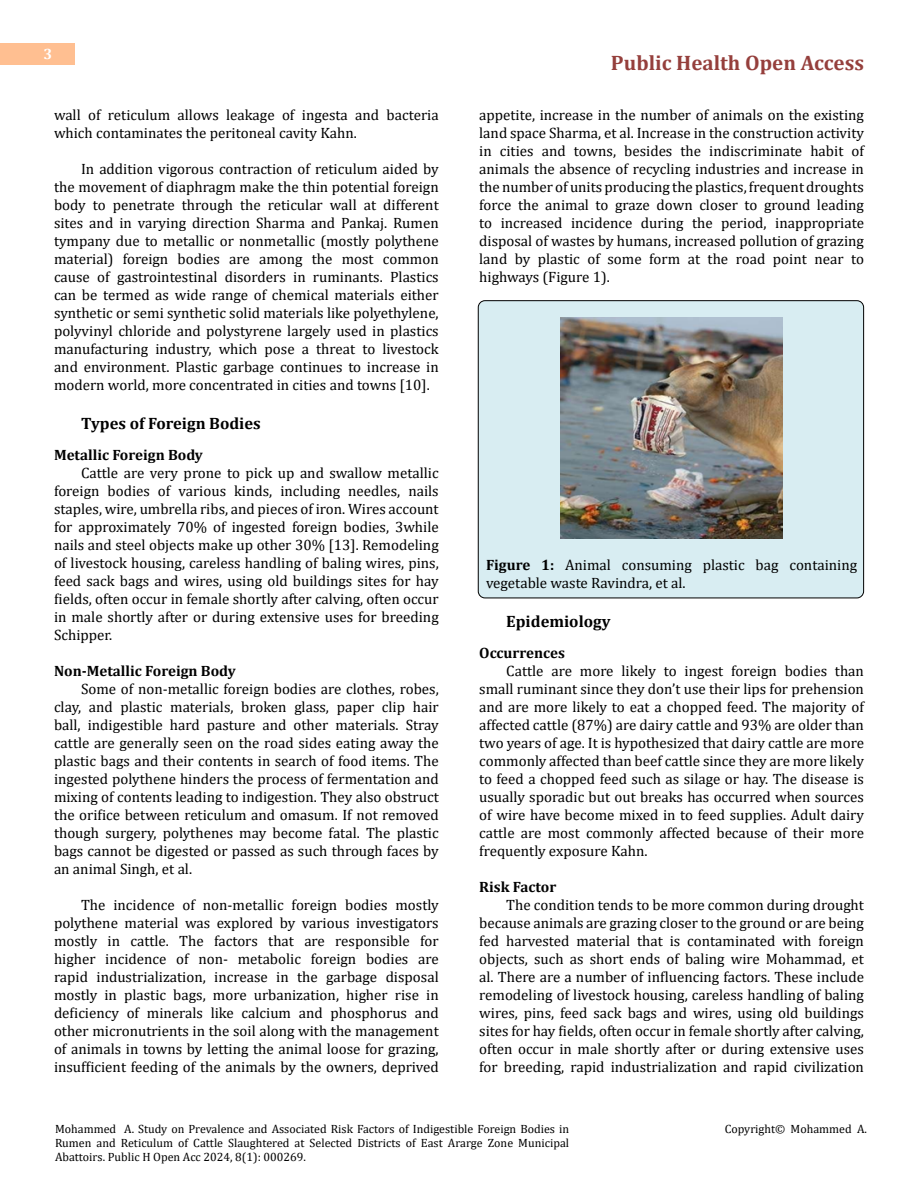
<style>
.page{position:relative;width:918px;height:1188px;background:#fff}
.page>*{position:absolute;margin:0;border:0;box-sizing:border-box;transform-origin:0 0}
.t1{font:700 21px "Cambria";color:#953f3c}
.t2{font:700 16.5px "Cambria";color:#000}
.t3{font:15px/18px "Cambria";color:#000;text-align:justify}
.t4{font:700 15px "Cambria";color:#000}
.t5{font:700 15px "Cambria";color:#fff}
.t6{font:12px/14.4px "Cambria";color:#000;text-align:justify}
.s1{font-weight:700}
</style>
<div class="page">
<div style="left:0;top:43px;width:75px;height:21px;background:#ffbf91"></div>
<div style="left:478px;top:301px;width:386px;height:297px;background:#d8edf2;border-radius:7px"></div>
<div style="left:478px;top:300px;width:386px;height:298px;border:1px solid #000;border-radius:7px"></div>
<img style="left:561px;top:318px;width:222px;height:221px">
<p class="t5" style="left:44px;top:44px;width:10px">3</p>
<p class="t3" style="left:54px;top:105px;width:386px">wall of reticulum allows leakage of ingesta and bacteria which contaminates the peritoneal cavity Kahn.</p>
<p class="t3" style="left:54px;top:159px;width:386px;text-indent:27px">In addition vigorous contraction of reticulum aided by the movement of diaphragm make the thin potential foreign body to penetrate through the reticular wall at different sites and in varying direction Sharma and Pankaj. Rumen tympany due to metallic or nonmetallic (mostly polythene material) foreign bodies are among the most common cause of gastrointestinal disorders in ruminants. Plastics can be termed as wide range of chemical materials either synthetic or semi synthetic solid materials like polyethylene, polyvinyl chloride and polystyrene largely used in plastics manufacturing industry, which pose a threat to livestock and environment. Plastic garbage continues to increase in modern world, more concentrated in cities and towns [10].</p>
<p class="t2" style="left:81px;top:411px;width:181px">Types of Foreign Bodies</p>
<p class="t4" style="left:54px;top:444px;width:150px">Metallic Foreign Body</p>
<p class="t3" style="left:54px;top:464px;width:386px;text-indent:27px">Cattle are very prone to pick up and swallow metallic foreign bodies of various kinds, including needles, nails staples, wire, umbrella ribs, and pieces of iron. Wires account for approximately 70% of ingested foreign bodies, 3while nails and steel objects make up other 30% [13]. Remodeling of livestock housing, careless handling of baling wires, pins, feed sack bags and wires, using old buildings sites for hay fields, often occur in female shortly after calving, often occur in male shortly after or during extensive uses for breeding Schipper.</p>
<p class="t4" style="left:54px;top:660px;width:183px">Non-Metallic Foreign Body</p>
<p class="t3" style="left:54px;top:680px;width:386px;text-indent:27px">Some of non-metallic foreign bodies are clothes, robes, clay, and plastic materials, broken glass, paper clip hair ball, indigestible hard pasture and other materials. Stray cattle are generally seen on the road sides eating away the plastic bags and their contents in search of food items. The ingested polythene hinders the process of fermentation and mixing of contents leading to indigestion. They also obstruct the orifice between reticulum and omasum. If not removed though surgery, polythenes may become fatal. The plastic bags cannot be digested or passed as such through faces by an animal Singh, et al.</p>
<p class="t3" style="left:54px;top:896px;width:386px;text-indent:27px">The incidence of non-metallic foreign bodies mostly polythene material was explored by various investigators mostly in cattle. The factors that are responsible for higher incidence of non- metabolic foreign bodies are rapid industrialization, increase in the garbage disposal mostly in plastic bags, more urbanization, higher rise in deficiency of minerals like calcium and phosphorus and other micronutrients in the soil along with the management of animals in towns by letting the animal loose for grazing, insufficient feeding of the animals by the owners, deprived</p>
<h1 class="t1" style="left:611px;top:48px;width:255px">Public Health Open Access</h1>
<p class="t3" style="left:479px;top:105px;width:386px">appetite, increase in the number of animals on the existing land space Sharma, et al. Increase in the construction activity in cities and towns, besides the indiscriminate habit of animals the absence of recycling industries and increase in the number of units producing the plastics, frequent droughts force the animal to graze down closer to ground leading to increased incidence during the period, inappropriate disposal of wastes by humans, increased pollution of grazing land by plastic of some form at the road point near to highways (Figure 1).</p>
<p class="t3" style="left:486px;top:555px;width:373px"><span class="s1">Figure 1:</span> Animal consuming plastic bag containing vegetable waste Ravindra, et al.</p>
<p class="t2" style="left:506px;top:609px;width:106px">Epidemiology</p>
<p class="t4" style="left:479px;top:642px;width:87px">Occurrences</p>
<p class="t3" style="left:479px;top:662px;width:386px;text-indent:27px">Cattle are more likely to ingest foreign bodies than small ruminant since they don’t use their lips for prehension and are more likely to eat a chopped feed. The majority of affected cattle (87%) are dairy cattle and 93% are older than two years of age. It is hypothesized that dairy cattle are more commonly affected than beef cattle since they are more likely to feed a chopped feed such as silage or hay. The disease is usually sporadic but out breaks has occurred when sources of wire have become mixed in to feed supplies. Adult dairy cattle are most commonly affected because of their more frequently exposure Kahn.</p>
<p class="t4" style="left:479px;top:876px;width:79px">Risk Factor</p>
<p class="t3" style="left:479px;top:896px;width:386px;text-indent:27px">The condition tends to be more common during drought because animals are grazing closer to the ground or are being fed harvested material that is contaminated with foreign objects, such as short ends of baling wire Mohammad, et al. There are a number of influencing factors. These include remodeling of livestock housing, careless handling of baling wires, pins, feed sack bags and wires, using old buildings sites for hay fields, often occur in female shortly after calving, often occur in male shortly after or during extensive uses for breeding, rapid industrialization and rapid civilization</p>
<p class="t6" style="left:55px;top:1121px;width:516px">Mohammed A. Study on Prevalence and Associated Risk Factors of Indigestible Foreign Bodies in Rumen and Reticulum of Cattle Slaughtered at Selected Districts of East Ararge Zone Municipal Abattoirs. Public H Open Acc 2024, 8(1): 000269.</p>
<p class="t6" style="left:725px;top:1121px;width:144px">Copyright© Mohammed A.</p>
</div>
